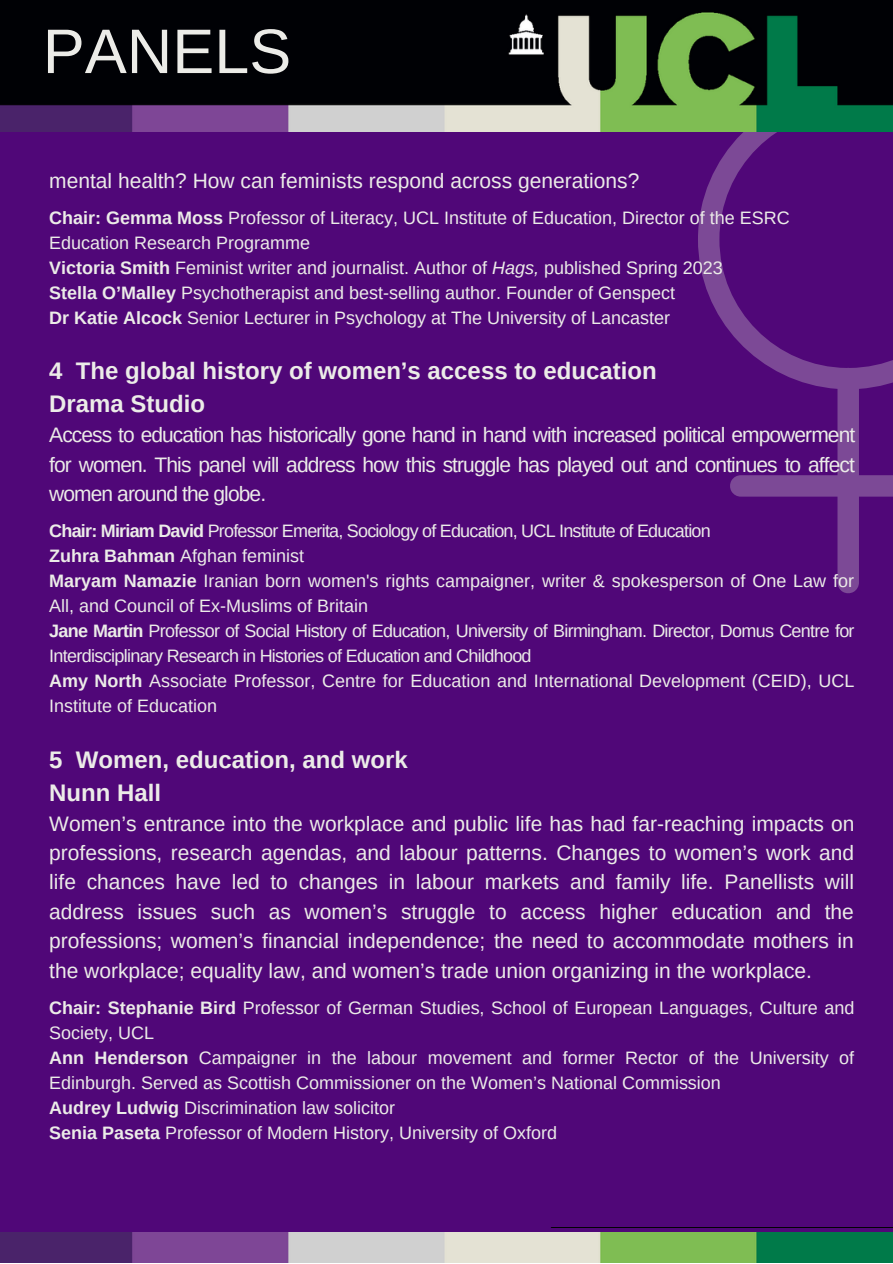
<style>
.page{position:relative;width:893px;height:1264px;background:#fff}
.page>*{position:absolute;margin:0;border:0;box-sizing:border-box;transform-origin:0 0}
.t1{font:63px "Arimo";color:#ecece8}
.t2{font:700 24px/33.2px "Arimo";color:#ecece8}
.t3{font:21px/29.4px "Arimo";color:#ecece8;text-align:justify}
.t4{font:18px/25px "Arimo";color:#ecece8}
.t5{font:18px/25px "Arimo";letter-spacing:-.035em;color:#ecece8}
.s1{font-weight:700}
.s2{font-style:italic}
</style>
<div class="page">
<div style="left:0;top:0;width:892px;height:1262px;background:#500778"></div>
<svg style="left:698px;top:132px;width:194px;height:461px"></svg>
<img style="left:0;top:0;width:892px;height:132px">
<img style="left:0;top:1232px;width:892px;height:30px">
<h1 class="t1" style="left:43px;top:16px;width:250px">PANELS</h1>
<p class="t3" style="left:49px;top:166px;width:591px">mental health? How can feminists respond across generations?</p>
<p class="t4" style="left:49px;top:205px;width:742px"><span class="s1">Chair: Gemma Moss</span> Professor of Literacy, UCL Institute of Education, Director of the ESRC Education Research Programme<br><span class="s1">Victoria Smith</span> Feminist writer and journalist. Author of <span class="s2">Hags,</span> published Spring 2023<br><span class="s1">Stella O’Malley</span> Psychotherapist and best-selling author. Founder of Genspect<br><span class="s1">Dr Katie Alcock</span> Senior Lecturer in Psychology at The University of Lancaster</p>
<p class="t2" style="left:49px;top:354px;width:609px">4 The global history of women’s access to education<br>Drama Studio</p>
<p class="t3" style="left:49px;top:420px;width:807px">Access to education has historically gone hand in hand with increased political empowerment for women. This panel will address how this struggle has played out and continues to affect women around the globe.</p>
<p class="t5" style="left:49px;top:518px;width:806px"><span class="s1">Chair: Miriam David</span> Professor Emerita, Sociology of Education, UCL Institute of Education<br><span class="s1">Zuhra Bahman</span> Afghan feminist<br><span class="s1">Maryam Namazie</span> Iranian born women's rights campaigner, writer &amp; spokesperson of One Law for All, and Council of Ex-Muslims of Britain<br><span class="s1">Jane Martin</span> Professor of Social History of Education, University of Birmingham. Director, Domus Centre for Interdisciplinary Research in Histories of Education and Childhood<br><span class="s1">Amy North</span> Associate Professor, Centre for Education and International Development (CEID), UCL Institute of Education</p>
<p class="t2" style="left:49px;top:742px;width:360px">5 Women, education, and work<br>Nunn Hall</p>
<p class="t3" style="left:49px;top:808px;width:806px">Women’s entrance into the workplace and public life has had far-reaching impacts on professions, research agendas, and labour patterns. Changes to women’s work and life chances have led to changes in labour markets and family life. Panellists will address issues such as women’s struggle to access higher education and the professions; women’s financial independence; the need to accommodate mothers in the workplace; equality law, and women’s trade union organizing in the workplace.</p>
<p class="t4" style="left:49px;top:994px;width:806px"><span class="s1">Chair: Stephanie Bird</span> Professor of German Studies, School of European Languages, Culture and Society, UCL<br><span class="s1">Ann Henderson</span> Campaigner in the labour movement and former Rector of the University of Edinburgh. Served as Scottish Commissioner on the Women’s National Commission<br><span class="s1">Audrey Ludwig</span> Discrimination law solicitor<br><span class="s1">Senia Paseta</span> Professor of Modern History, University of Oxford</p>
</div>
